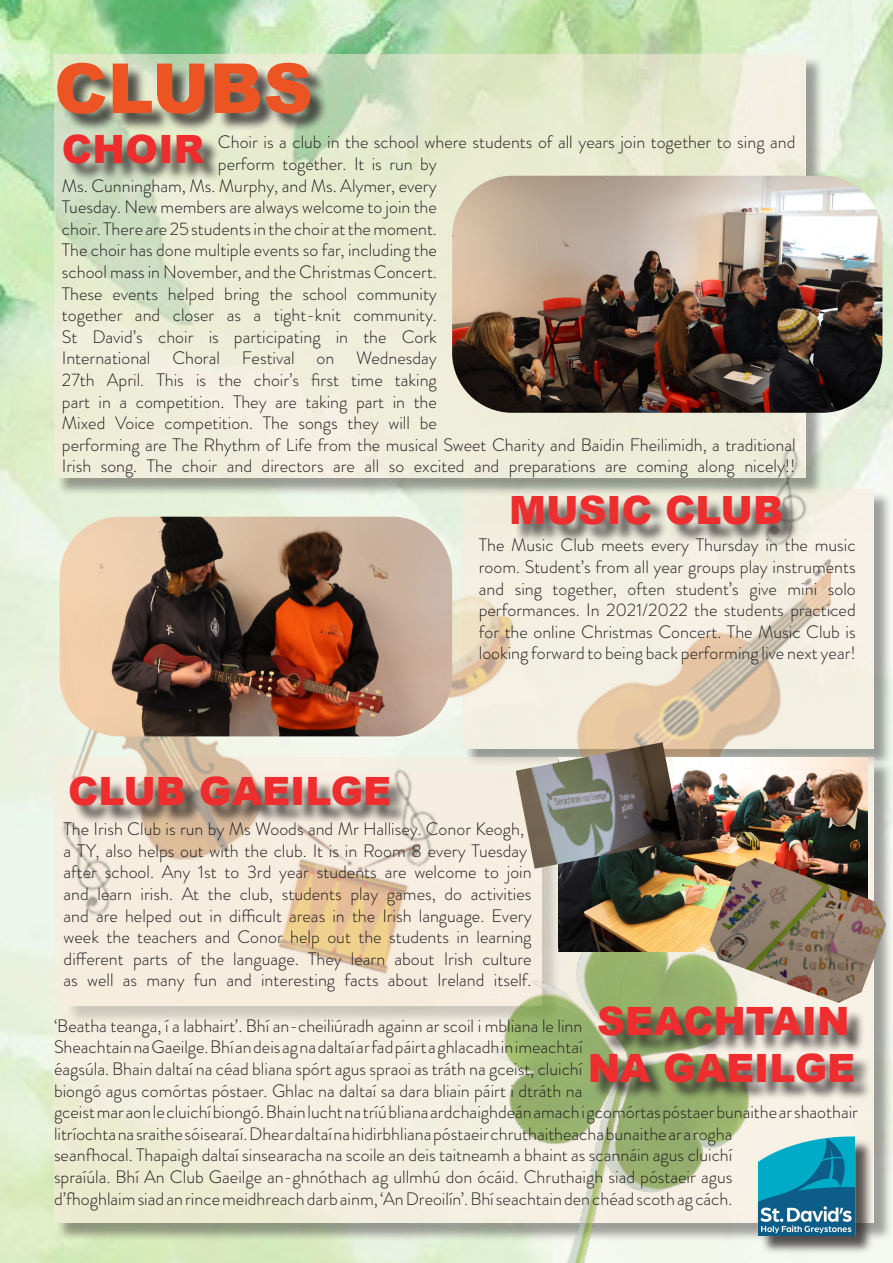
<style>
.page{position:relative;width:893px;height:1263px;background:#fff}
.page>*{position:absolute;margin:0;border:0;box-sizing:border-box;transform-origin:0 0}
.t1{font:900 69px "Arial";color:#ed5423}
.t2{font:900 39px "Arial";color:#ee2d2f}
.t3{font:300 18px/21.6px "Brandon Grotesque";color:#231f20}
</style>
<div class="page">
<img style="left:0;top:0;width:893px;height:1263px">
<div style="left:464px;top:492px;width:428px;height:276px;background:#231f20;opacity:.75"></div>
<div style="left:462px;top:489px;width:412px;height:260px;background:#f9ecde"></div>
<div style="left:56px;top:56px;width:769px;height:440px;background:#231f20;opacity:.75"></div>
<svg style="left:54px;top:54px;width:752px;height:424px;background:#e7ead2"></svg>
<div style="left:56px;top:760px;width:837px;height:482px;background:#231f20;opacity:.75"></div>
<div style="left:54px;top:758px;width:820px;height:465px;background:linear-gradient(to bottom,#f7ede2,#efedd8)"></div>
<div style="left:380px;top:759px;width:72px;height:27px;background:#f2eee2"></div>
<img style="left:747px;top:437px;width:83px;height:80px">
<img style="left:47px;top:805px;width:86px;height:125px">
<img style="left:228px;top:786px;width:224px;height:231px">
<img style="left:54px;top:580px;width:216px;height:303px">
<img style="left:355px;top:537px;width:161px;height:222px">
<img style="left:576px;top:517px;width:254px;height:241px">
<div style="left:66px;top:137px;width:156px;height:45px;background:#231f20;opacity:.75"></div>
<div style="left:72px;top:779px;width:336px;height:46px;background:#231f20;opacity:.75"></div>
<div style="left:514px;top:498px;width:286px;height:46px;background:#231f20;opacity:.75"></div>
<div style="left:60px;top:65px;width:269px;height:68px;background:#231f20;opacity:.75"></div>
<img style="left:60px;top:517px;width:392px;height:219px">
<img style="left:452px;top:176px;width:430px;height:237px">
<img style="left:369px;top:868px;width:490px;height:395px">
<img style="left:559px;top:758px;width:309px;height:193px">
<div style="left:760px;top:1139px;width:113px;height:115px;background:#231f20;opacity:.75"></div>
<img style="left:757px;top:1136px;width:99px;height:99px">
<div style="left:593px;top:1009px;width:279px;height:92px;background:#231f20;opacity:.75"></div>
<img style="left:710px;top:858px;width:176px;height:145px">
<img style="left:516px;top:742px;width:165px;height:127px">
<p class="t1" style="left:54px;top:38px;width:260px">CLUBS</p>
<p class="t2" style="left:62px;top:121px;width:144px">CHOIR</p>
<p class="t3" style="left:218px;top:131px;width:579px">Choir is a club in the school where students of all years join together to sing and</p>
<p class="t3" style="left:218px;top:153px;width:221px">perform together. It is run by</p>
<p class="t3" style="left:62px;top:175px;width:376px">Ms. Cunningham, Ms. Murphy, and Ms. Alymer, every</p>
<p class="t3" style="left:62px;top:196px;width:377px">Tuesday. New members are always welcome to join the</p>
<p class="t3" style="left:62px;top:218px;width:377px">choir. There are 25 students in the choir at the moment.</p>
<p class="t3" style="left:62px;top:239px;width:377px">The choir has done multiple events so far, including the</p>
<p class="t3" style="left:62px;top:261px;width:377px">school mass in November, and the Christmas Concert.</p>
<p class="t3" style="left:62px;top:283px;width:376px">These events helped bring the school community</p>
<p class="t3" style="left:62px;top:304px;width:376px">together and closer as a tight-knit community.</p>
<p class="t3" style="left:62px;top:326px;width:735px">St David’s choir is participating in the Cork<br>International Choral Festival on Wednesday<br>27th April. This is the choir’s first time taking<br>part in a competition. They are taking part in the<br>Mixed Voice competition. The songs they will be<br>performing are The Rhythm of Life from the musical Sweet Charity and Baidin Fheilimidh, a traditional Irish song. The choir and directors are all so excited and preparations are coming along nicely!!</p>
<p class="t2" style="left:509px;top:482px;width:276px">MUSIC CLUB</p>
<p class="t2" style="left:68px;top:763px;width:325px">CLUB GAEILGE</p>
<p class="t3" style="left:479px;top:534px;width:378px;text-align:justify">The Music Club meets every Thursday in the music room. Student’s from all year groups play instruments and sing together, often student’s give mini solo performances. In 2021/2022 the students practiced for the online Christmas Concert. The Music Club is looking forward to being back performing live next year!</p>
<p class="t3" style="left:64px;top:818px;width:470px">The Irish Club is run by Ms Woods and Mr Hallisey. Conor Keogh, a TY, also helps out with the club. It is in Room 8 every Tuesday after school. Any 1st to 3rd year students are welcome to join and learn irish. At the club, students play games, do activities and are helped out in difficult areas in the Irish language. Every week the teachers and Conor help out the students in learning different parts of the language. They learn about Irish culture as well as many fun and interesting facts about Ireland itself.</p>
<p class="t2" style="left:597px;top:993px;width:254px">SEACHTAIN</p>
<p class="t2" style="left:588px;top:1039px;width:269px">NA GAEILGE</p>
<p class="t3" style="left:54px;top:1015px;width:805px">‘Beatha teanga, í a labhairt’. Bhí an-cheiliúradh againn ar scoil i mbliana le linn<br>Sheachtain na Gaeilge. Bhí an deis ag na daltaí ar fad páirt a ghlacadh in imeachtaí<br>éagsúla. Bhain daltaí na céad bliana spórt agus spraoi as tráth na gceist, cluichí<br>biongó agus comórtas póstaer. Ghlac na daltaí sa dara bliain páirt i dtráth na<br>gceist mar aon le cluichí biongó. Bhain lucht na tríú bliana ardchaighdeán amach i gcomórtas póstaer bunaithe ar shaothair litríochta na sraithe sóisearaí. Dhear daltaí na hidirbhliana póstaeir chruthaitheacha bunaithe ar a rogha<br>seanfhocal. Thapaigh daltaí sinsearacha na scoile an deis taitneamh a bhaint as scannáin agus cluichí<br>spraíúla. Bhí An Club Gaeilge an-ghnóthach ag ullmhú don ócáid. Chruthaigh siad póstaeir agus<br>d’fhoghlaim siad an rince meidhreach darb ainm, ‘An Dreoilín’. Bhí seachtain den chéad scoth ag cách.</p>
</div>
